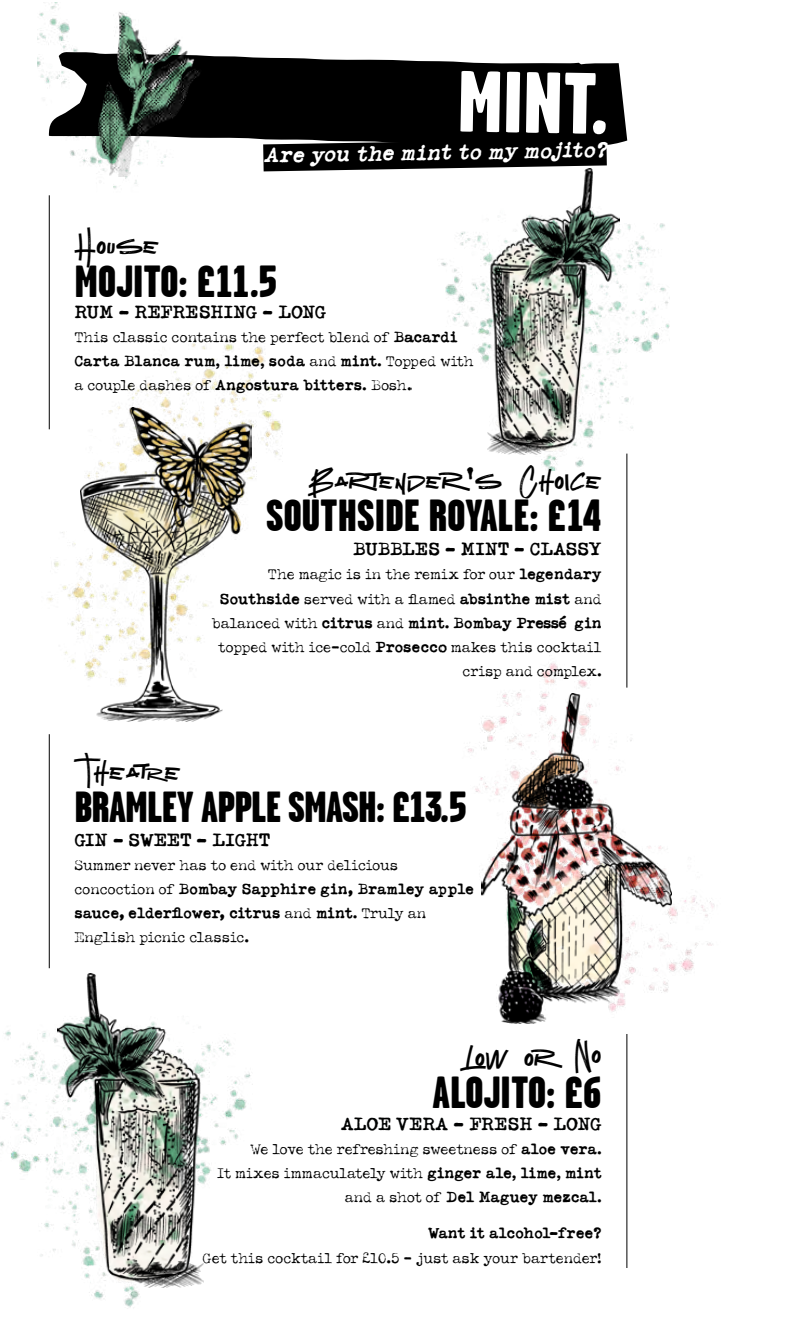
<style>
.page{position:relative;width:808px;height:1319px;background:#fff}
.page>*{position:absolute;margin:0;border:0;box-sizing:border-box;transform-origin:0 0}
.t1{font:900 86.7px "Garage Gothic";color:#fff}
.t2{font:900 45px "Garage Gothic";color:#000}
.t3{font:900 43.5px "Garage Gothic";letter-spacing:-.02em;color:#000}
.t4{font:33px "Network Free Version";letter-spacing:.02em;color:#000}
.t5{font:italic 700 21px "Typeka";color:#fff}
.t6{font:700 18px "Typeka";letter-spacing:-.02em;color:#000}
.t7{font:700 18px "Typeka";letter-spacing:-.02em;color:#010202}
.t8{font:15px/24px "Typeka";color:#000}
.t9{font:700 15px "Typeka";color:#000}
.s1{font-weight:700}
.s2{font-family:"Typeka"}
.s3{font-size:24px}
</style>
<div class="page">
<hr style="left:626px;top:453px;width:1px;height:234px;background:#000">
<hr style="left:49px;top:734px;width:1px;height:234px;background:#000">
<hr style="left:49px;top:195px;width:1px;height:234px;background:#000">
<hr style="left:626px;top:1033px;width:1px;height:234px;background:#000">
<img style="left:212px;top:56px;width:201px;height:116px">
<img style="left:413px;top:60px;width:257px;height:411px">
<img style="left:47px;top:317px;width:236px;height:451px">
<img style="left:468px;top:631px;width:247px;height:410px">
<img style="left:37px;top:2px;width:175px;height:194px">
<img style="left:0;top:965px;width:253px;height:343px">
<h1 class="t1" style="left:458px;top:53px;width:153px;rotate:1deg">MINT.</h1>
<h3 class="t5" style="left:263px;top:141px;width:345px;rotate:-1deg">Are you the mint to my mojito?</h3>
<h3 class="t4" style="left:74px;top:225px;width:86px">House</h3>
<h2 class="t2" style="left:74px;top:256px;width:204px">MOJITO: £11.5</h2>
<p class="t6" style="left:74px;top:300px;width:254px">RUM - REFRESHING - LONG</p>
<p class="t8" style="left:74px;top:325px;width:401px">This classic contains the perfect blend of <span class="s1">Bacardi<br>Carta Blanca rum</span>, <span class="s1">lime</span>, <span class="s1">soda</span> and <span class="s1">mint</span>. Topped with a couple dashes of <span class="s1">Angostura bitters</span>. Bosh.</p>
<h3 class="t4" style="left:308px;top:459px;width:295px">Bartender<span class="s2">’</span>s Choice</h3>
<h2 class="t2" style="left:266px;top:491px;width:337px">SOUTHSIDE ROYALE: £14</h2>
<p class="t6" style="left:353px;top:537px;width:250px">BUBBLES - MINT - CLASSY</p>
<p class="t8" style="left:212px;top:562px;width:391px;text-align:right">The magic is in the remix for our <span class="s1">legendary Southside</span> served with a flamed <span class="s1">absinthe mist</span> and balanced with <span class="s1">citrus</span> and <span class="s1">mint</span>. <span class="s1">Bombay Pressé gin </span>topped with ice-cold <span class="s1">Prosecco</span> makes this cocktail crisp and complex.</p>
<h3 class="t4" style="left:74px;top:750px;width:108px">Theat<span class="s3">r</span>e</h3>
<h3 class="t3" style="left:74px;top:782px;width:394px">BRAMLEY APPLE SMASH: £13.5</h3>
<p class="t6" style="left:74px;top:828px;width:197px">GIN - SWEET - LIGHT</p>
<p class="t8" style="left:74px;top:853px;width:401px">Summer never has to end with our delicious concoction of <span class="s1">Bombay Sapphire gin, Bramley apple sauce, elderflower, citrus</span> and <span class="s1">mint</span>. Truly an English picnic classic.</p>
<h3 class="t4" style="left:460px;top:1036px;width:143px">Low or No</h3>
<h2 class="t2" style="left:432px;top:1067px;width:171px">ALOJITO: £6</h2>
<p class="t7" style="left:341px;top:1111px;width:263px">ALOE VERA - FRESH - LONG</p>
<p class="t8" style="left:217px;top:1136px;width:386px;text-align:right">We love the refreshing sweetness of <span class="s1">aloe vera</span>.<br>It mixes immaculately with <span class="s1">ginger ale</span>, <span class="s1">lime</span>, <span class="s1">mint </span>and a shot of <span class="s1">Del Maguey mezcal</span>.</p>
<p class="t9" style="left:428px;top:1223px;width:176px">Want it alcohol-free?</p>
<p class="t8" style="left:203px;top:1245px;width:401px">Get this cocktail for £10.5 - just ask your bartender!</p>
</div>
